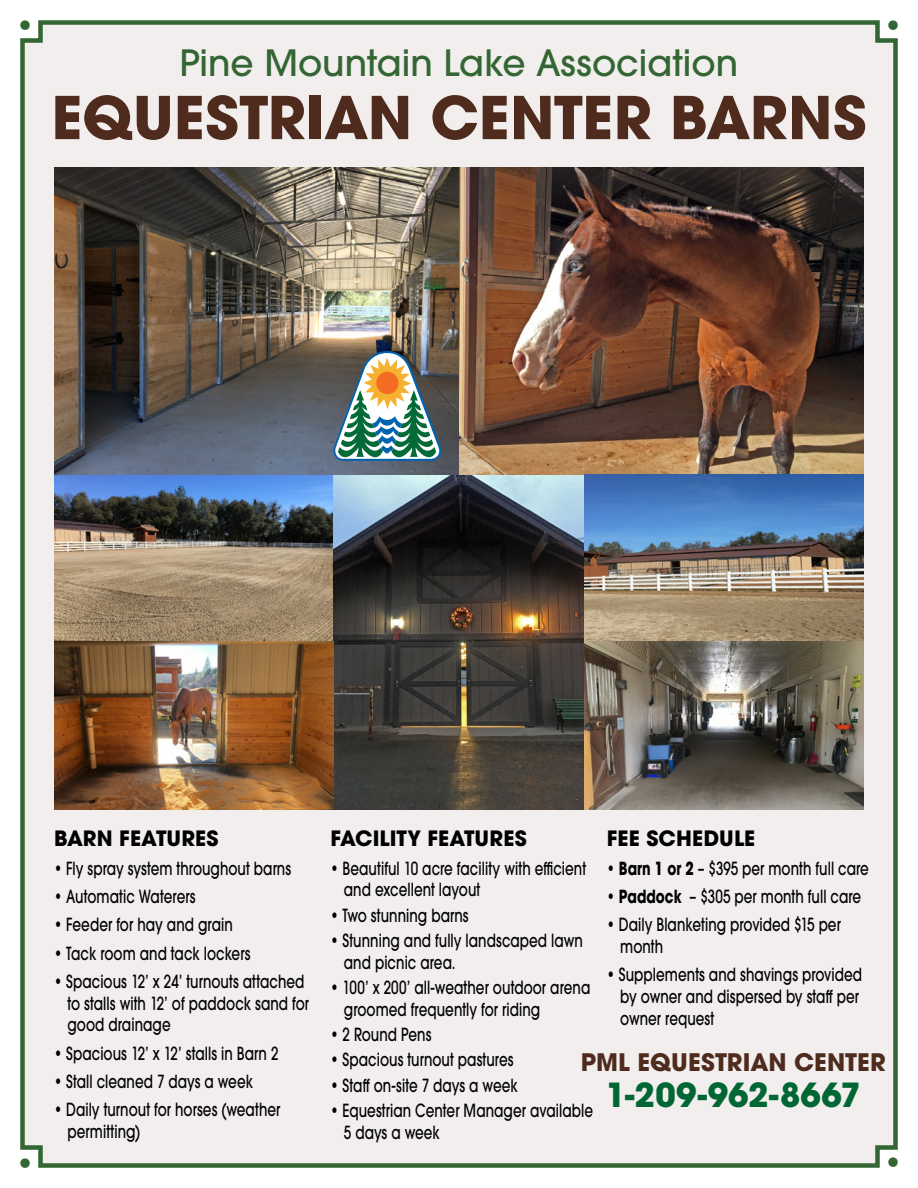
<style>
.page{position:relative;width:918px;height:1188px;background:#fff}
.page>*{position:absolute;margin:0;border:0;box-sizing:border-box;transform-origin:0 0}
.t1{font:700 58.5px "ITC Avant Garde Pro";color:#4f2b1d}
.t2{font:500 36px "ITC Avant Garde Pro";color:#363}
.t3{font:36px "Minion Pro";color:#363}
.t4{font:700 33px "ITC Avant Garde Pro";color:#063}
.t5{font:700 24px "ITC Avant Garde Pro";letter-spacing:.005em;color:#4f2b1d}
.t6{font:700 21px "ITC Avant Garde Pro";letter-spacing:.005em;color:#000}
.t7{font:500 18px/21.6px "ITC Avant Garde Pro";letter-spacing:.005em;color:#000;scale:.75 1}
.s1{font-weight:700}
</style>
<div class="page">
<div style="left:20px;top:20px;width:878px;height:1148px;background:#f1eeed"></div>
<img style="left:333px;top:475px;width:252px;height:334px">
<img style="left:54px;top:168px;width:810px;height:307px">
<img style="left:54px;top:475px;width:279px;height:334px">
<img style="left:585px;top:475px;width:279px;height:334px">
<svg style="left:333px;top:351px;width:108px;height:110px"></svg>
<h2 class="t3" style="left:18px;top:-2px;width:16px">•</h2>
<h2 class="t2" style="left:180px;top:40px;width:560px">Pine Mountain Lake Association</h2>
<h1 class="t1" style="left:51px;top:78px;width:817px">EQUESTRIAN CENTER BARNS</h1>
<h2 class="t3" style="left:886px;top:-3px;width:16px">•</h2>
<h2 class="t3" style="left:18px;top:1135px;width:16px">•</h2>
<p class="t6" style="left:54px;top:825px;width:166px">BARN FEATURES</p>
<p class="t7" style="left:54px;top:857px;width:318px">• Fly spray system throughout barns</p>
<p class="t7" style="left:54px;top:886px;width:190px">• Automatic Waterers</p>
<p class="t7" style="left:54px;top:914px;width:240px">• Feeder for hay and grain</p>
<p class="t7" style="left:54px;top:942px;width:263px">• Tack room and tack lockers</p>
<p class="t7" style="left:68px;top:971px;width:324px;text-indent:-14px">• Spacious 12’ x 24’ turnouts attached to stalls with 12’ of paddock sand for good drainage</p>
<p class="t7" style="left:54px;top:1042px;width:301px">• Spacious 12’ x 12’ stalls in Barn 2</p>
<p class="t7" style="left:54px;top:1070px;width:267px">• Stall cleaned 7 days a week</p>
<p class="t7" style="left:68px;top:1099px;width:286px;text-indent:-14px">• Daily turnout for horses (weather permitting)</p>
<p class="t6" style="left:330px;top:825px;width:198px">FACILITY FEATURES</p>
<p class="t7" style="left:344px;top:857px;width:325px;text-indent:-14px">• Beautiful 10 acre facility with efficient and excellent layout</p>
<p class="t7" style="left:330px;top:904px;width:186px">• Two stunning barns</p>
<p class="t7" style="left:344px;top:930px;width:320px;text-indent:-14px">• Stunning and fully landscaped lawn and picnic area.</p>
<p class="t7" style="left:344px;top:976px;width:330px;text-indent:-14px">• 100’ x 200’ all-weather outdoor arena groomed frequently for riding</p>
<p class="t7" style="left:330px;top:1023px;width:136px">• 2 Round Pens</p>
<p class="t7" style="left:330px;top:1049px;width:246px">• Spacious turnout pastures</p>
<p class="t7" style="left:330px;top:1074px;width:251px">• Staff on-site 7 days a week</p>
<p class="t7" style="left:344px;top:1100px;width:334px;text-indent:-14px">• Equestrian Center Manager available<br>5 days a week</p>
<p class="t6" style="left:607px;top:825px;width:150px">FEE SCHEDULE</p>
<p class="t7" style="left:607px;top:857px;width:351px">• <span class="s1">Barn 1 or 2</span> – $395 per month full care</p>
<p class="t7" style="left:607px;top:886px;width:341px">• <span class="s1">Paddock</span> – $305 per month full care</p>
<p class="t7" style="left:620px;top:914px;width:296px;text-indent:-14px">• Daily Blanketing provided $15 per month</p>
<p class="t7" style="left:620px;top:964px;width:324px;text-indent:-14px">• Supplements and shavings provided by owner and dispersed by staff per owner request</p>
<h3 class="t5" style="left:581px;top:1046px;width:306px">PML EQUESTRIAN CENTER</h3>
<h3 class="t4" style="left:606px;top:1073px;width:256px">1-209-962-8667</h3>
<h2 class="t3" style="left:886px;top:1135px;width:16px">•</h2>
</div>
